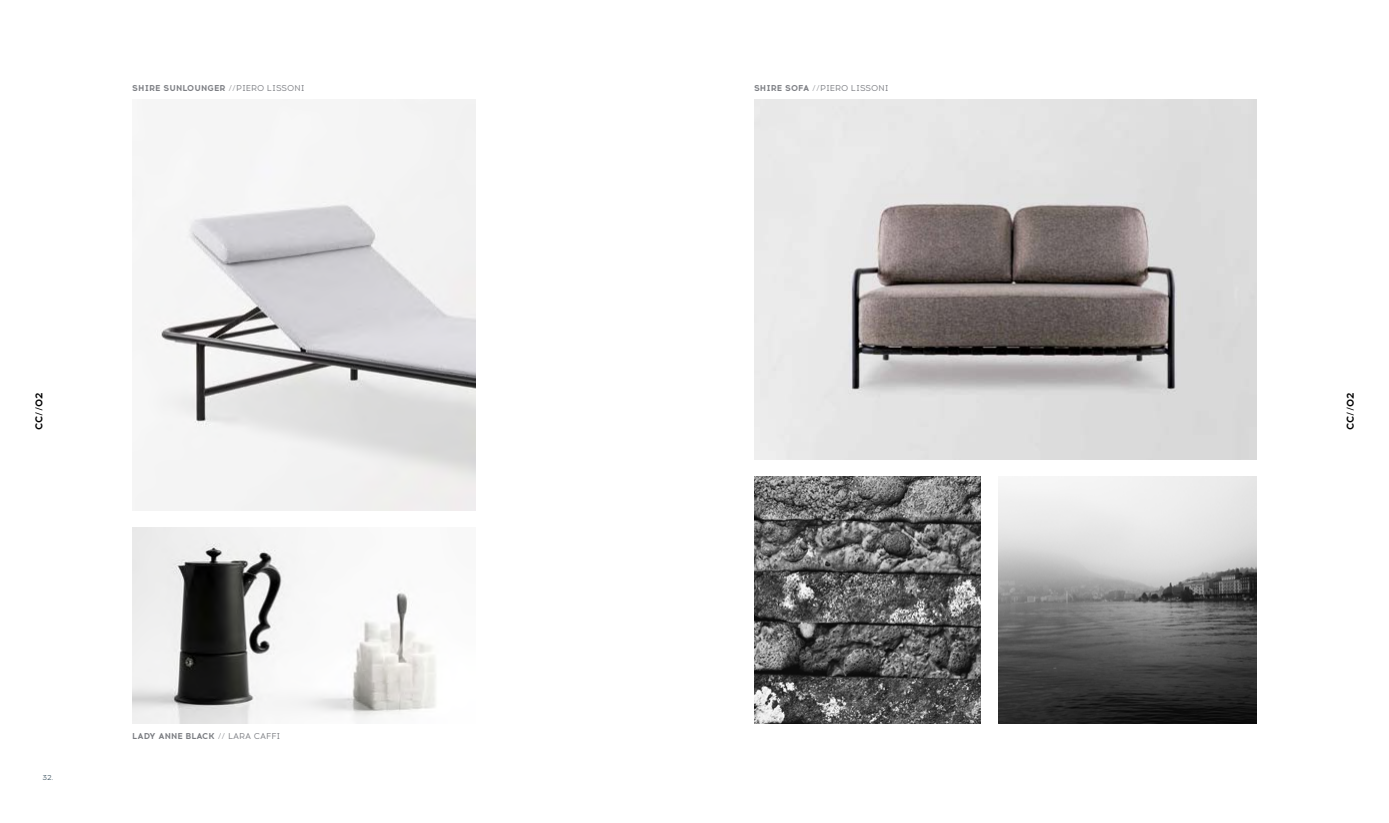
<style>
.page{position:relative;width:1389px;height:823px;background:#fff}
.page>*{position:absolute;margin:0;border:0;box-sizing:border-box;transform-origin:0 0}
.t1{font:700 10px "Acrom";color:#000}
.t2{font:700 8.5px "Acrom";letter-spacing:.01em;color:#7b7d82}
.t3{font:8.5px "Acrom";color:#7b7d82}
.t4{font:7.2px "Acrom";color:#425764}
.s1{font-weight:400}
.s2{font-weight:700}
</style>
<div class="page">
<img style="left:132px;top:99px;width:343px;height:411px">
<img style="left:132px;top:527px;width:304px;height:196px">
<img style="left:754px;top:99px;width:503px;height:360px">
<img style="left:998px;top:476px;width:259px;height:247px">
<img style="left:754px;top:476px;width:227px;height:247px">
<p class="t2" style="left:132px;top:81px;width:174px">SHIRE SUNLOUNGER <span class="s1">//PIERO LISSONI</span></p>
<p class="t3" style="left:754px;top:82px;width:136px"><span class="s2">SHIRE SOFA</span> //PIERO LISSONI</p>
<p class="t1" style="left:32px;top:430px;width:39px;rotate:-90deg">CC//02</p>
<p class="t1" style="left:1343px;top:430px;width:39px;rotate:-90deg">CC//02</p>
<p class="t4" style="left:43px;top:772px;width:12px">32.</p>
<p class="t2" style="left:132px;top:729px;width:150px">LADY ANNE BLACK <span class="s1">// LARA CAFFI</span></p>
</div>
